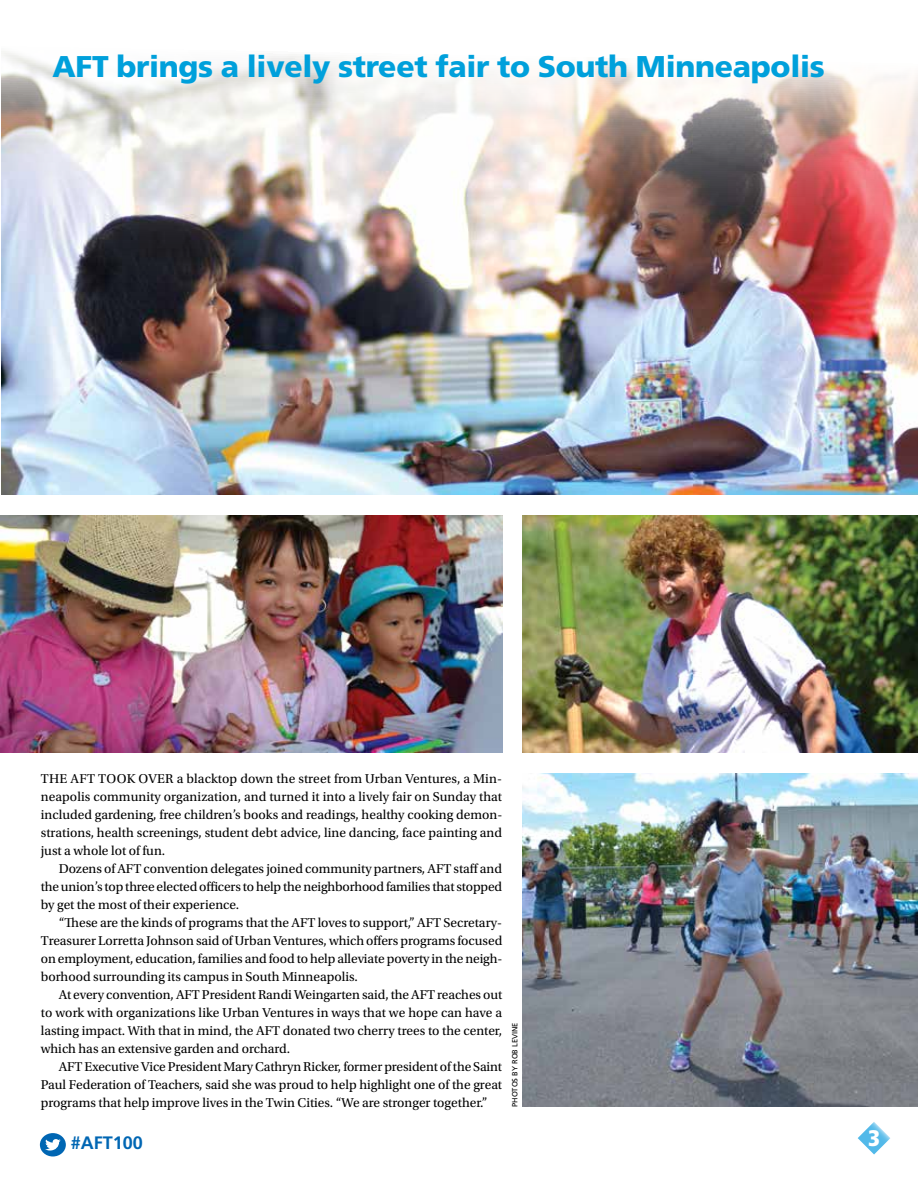
<style>
.page{position:relative;width:918px;height:1188px;background:#fff}
.page>*{position:absolute;margin:0;border:0;box-sizing:border-box;transform-origin:0 0}
.t1{font:900 30px "Frutiger LT Std";letter-spacing:-.01em;color:#00a0db}
.t2{font:900 condensed 22.5px "Frutiger LT Std";color:#fff}
.t3{font:700 18px "Frutiger LT Std";color:#0066b3}
.t4{font:13.5px/18px "Utopia Std";color:#000;text-align:justify}
.t5{font:7.5px "Frutiger LT Std";color:#000}
</style>
<div class="page">
<svg style="left:858px;top:1122px;width:32px;height:32px"></svg>
<div style="left:40px;top:1133px;width:26px;height:23px;background:#0066b3;border-radius:50%"></div>
<svg style="left:45px;top:1139px;width:16px;height:12px"></svg>
<img style="left:2px;top:51px;width:916px;height:444px">
<img style="left:522px;top:773px;width:396px;height:334px">
<img style="left:522px;top:516px;width:396px;height:236px">
<img style="left:0;top:516px;width:502px;height:236px">
<img style="left:0;top:521px;width:1px;height:503px">
<h1 class="t1" style="left:53px;top:48px;width:774px">AFT brings a lively street fair to South Minneapolis</h1>
<p class="t4" style="left:41px;top:770px;width:463px">THE AFT TOOK OVER a blacktop down the street from Urban Ventures, a Min&shy;neapolis community organization, and turned it into a lively fair on Sunday that included gardening, free children’s books and readings, healthy cooking demon&shy;strations, health screenings, student debt advice, line dancing, face painting and just a whole lot of fun.</p>
<p class="t4" style="left:41px;top:860px;width:463px;text-indent:18px">Dozens of AFT convention delegates joined community partners, AFT staff and the union’s top three elected officers to help the neighborhood families that stopped by get the most of their experience.</p>
<p class="t4" style="left:41px;top:914px;width:463px;text-indent:18px">“These are the kinds of programs that the AFT loves to support,” AFT Secretary-Treasurer Lorretta Johnson said of Urban Ventures, which offers programs focused on employment, education, families and food to help alleviate poverty in the neigh&shy;borhood surrounding its campus in South Minneapolis.</p>
<p class="t4" style="left:41px;top:986px;width:463px;text-indent:18px">At every convention, AFT President Randi Weingarten said, the AFT reaches out to work with organizations like Urban Ventures in ways that we hope can have a lasting impact. With that in mind, the AFT donated two cherry trees to the center, which has an extensive garden and orchard.</p>
<p class="t4" style="left:41px;top:1058px;width:463px;text-indent:18px">AFT Executive Vice President Mary Cathryn Ricker, former president of the Saint Paul Federation of Teachers, said she was proud to help highlight one of the great programs that help improve lives in the Twin Cities. “We are stronger together.”</p>
<p class="t5" style="left:510px;top:1107px;width:86px;rotate:-90deg">PHOTOS BY ROB LEVINE</p>
<h3 class="t3" style="left:71px;top:1132px;width:74px">#AFT100</h3>
<h2 class="t2" style="left:868px;top:1124px;width:13px">3</h2>
</div>
